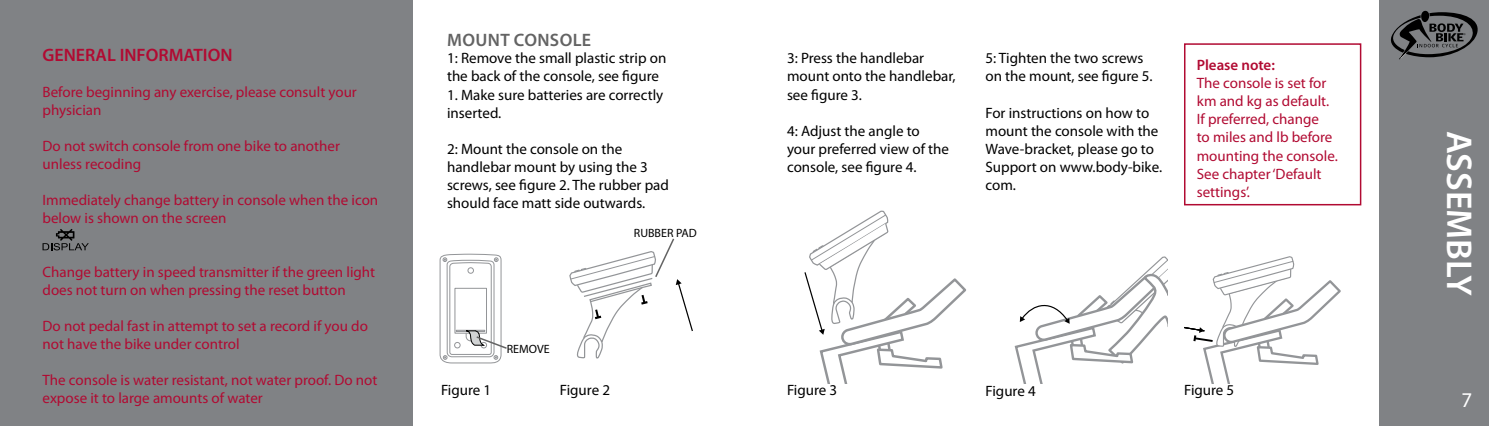
<style>
.page{position:relative;width:1489px;height:426px;background:#fff}
.page>*{position:absolute;margin:0;border:0;box-sizing:border-box;transform-origin:0 0}
.t1{font:600 36px "Myriad Pro";color:#fff}
.t2{font:21px "Myriad Pro";color:#fff}
.t3{font:600 18px "Myriad Pro";color:#b10a32}
.t4{font:600 18px "Myriad Pro";letter-spacing:.02em;color:#636363}
.t5{font:15px/18px "Myriad Pro";color:#b10a32}
.t6{font:15px/18px "Myriad Pro";color:#000}
.t7{font:600 15px "Myriad Pro";color:#b10a32}
.t8{font:12px "Myriad Pro";color:#000}
</style>
<div class="page">
<div style="left:0;top:0;width:412px;height:425px;background:#808285"></div>
<div style="left:1183px;top:43px;width:178px;height:162px;border:2px solid #b10a32"></div>
<svg style="left:804px;top:211px;width:162px;height:172px"></svg>
<svg style="left:1014px;top:256px;width:153px;height:127px"></svg>
<svg style="left:1184px;top:256px;width:157px;height:127px"></svg>
<svg style="left:569px;top:238px;width:124px;height:120px"></svg>
<svg style="left:439px;top:253px;width:68px;height:110px"></svg>
<svg style="left:43px;top:229px;width:46px;height:21px"></svg>
<div style="left:1378px;top:0;width:110px;height:425px;background:#808285"></div>
<svg style="left:1391px;top:11px;width:87px;height:48px"></svg>
<p class="t3" style="left:43px;top:43px;width:191px">GENERAL INFORMATION</p>
<p class="t5" style="left:43px;top:82px;width:316px">Before beginning any exercise, please consult your physician</p>
<p class="t5" style="left:43px;top:136px;width:299px">Do not switch console from one bike to another unless recoding</p>
<p class="t5" style="left:43px;top:190px;width:337px">Immediately change battery in console when the icon below is shown on the screen</p>
<p class="t5" style="left:43px;top:262px;width:334px">Change battery in speed transmitter if the green light does not turn on when pressing the reset button</p>
<p class="t5" style="left:43px;top:316px;width:327px">Do not pedal fast in attempt to set a record if you do not have the bike under control</p>
<p class="t5" style="left:43px;top:370px;width:336px">The console is water resistant, not water proof. Do not expose it to large amounts of water</p>
<p class="t4" style="left:447px;top:28px;width:145px">MOUNT CONSOLE</p>
<p class="t6" style="left:447px;top:49px;width:221px">1: Remove the small plastic strip on the back of the console, see figure</p>
<p class="t6" style="left:447px;top:85px;width:218px">1. Make sure batteries are correctly inserted.</p>
<p class="t6" style="left:447px;top:139px;width:223px">2: Mount the console on the handlebar mount by using the 3 screws, see figure 2. The rubber pad should face matt side outwards.</p>
<p class="t8" style="left:506px;top:341px;width:44px">REMOVE</p>
<p class="t8" style="left:634px;top:225px;width:64px">RUBBER PAD</p>
<p class="t6" style="left:787px;top:49px;width:170px">3: Press the handlebar mount onto the handlebar, see figure 3.</p>
<p class="t6" style="left:787px;top:121px;width:163px">4: Adjust the angle to your preferred view of the console, see figure 4.</p>
<p class="t6" style="left:985px;top:49px;width:169px">5: Tighten the two screws on the mount, see figure 5.</p>
<p class="t6" style="left:985px;top:103px;width:178px">For instructions on how to mount the console with the<br>Wave-bracket, please go to<br>Support on www.body-bike. com.</p>
<p class="t7" style="left:1196px;top:56px;width:80px">Please note:</p>
<p class="t5" style="left:1196px;top:74px;width:142px">The console is set for km and kg as default.<br>If preferred, change<br>to miles and lb before mounting the console.<br>See chapter ‘Default settings’.</p>
<p class="t6" style="left:441px;top:380px;width:52px">Figure 1</p>
<p class="t6" style="left:560px;top:380px;width:52px">Figure 2</p>
<p class="t6" style="left:787px;top:380px;width:52px">Figure 3</p>
<p class="t6" style="left:985px;top:381px;width:52px">Figure 4</p>
<p class="t6" style="left:1183px;top:380px;width:52px">Figure 5</p>
<h1 class="t1" style="left:1481px;top:130px;width:166px;rotate:90deg">ASSEMBLY</h1>
<h2 class="t2" style="left:1461px;top:386px;width:12px">7</h2>
</div>
